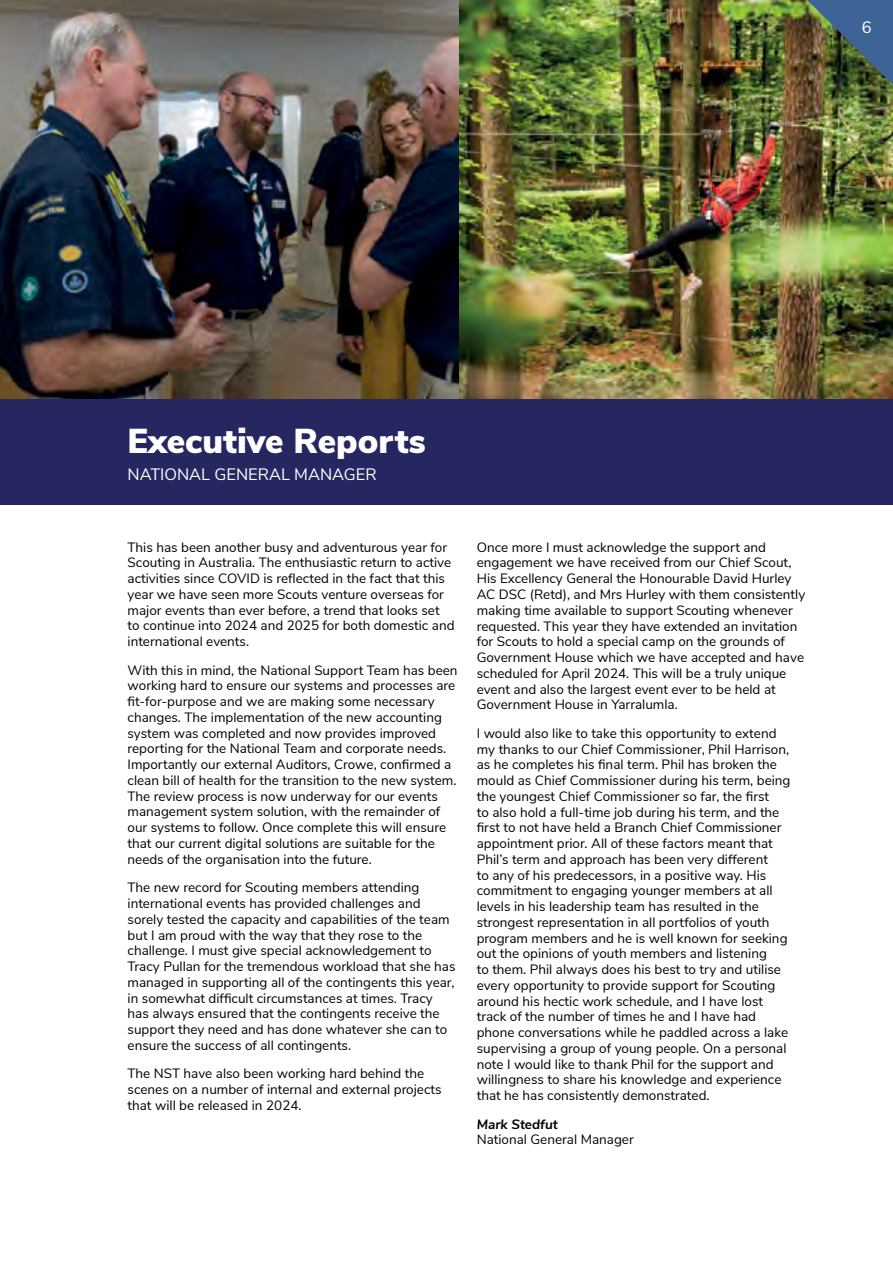
<style>
.page{position:relative;width:893px;height:1263px;background:#fff}
.page>*{position:absolute;margin:0;border:0;box-sizing:border-box;transform-origin:0 0}
.t1{font:900 34.5px "Nunito Sans";color:#fff}
.t2{font:16.5px "Nunito Sans";color:#fff}
.t3{font:13.5px/15.8px "Nunito Sans";color:#000}
.t4{font:italic 700 13.5px "Nunito Sans";color:#000}
</style>
<div class="page">
<img style="left:0;top:0;width:893px;height:397px">
<div style="left:0;top:397px;width:893px;height:108px;background:#262661"></div>
<img style="left:807px;top:0;width:86px;height:85px">
<p class="t2" style="left:862px;top:15px;width:11px">6</p>
<h1 class="t1" style="left:128px;top:416px;width:300px">Executive Reports</h1>
<p class="t2" style="left:128px;top:463px;width:251px">NATIONAL GENERAL MANAGER</p>
<p class="t3" style="left:128px;top:538px;width:328px">This has been another busy and adventurous year for Scouting in Australia. The enthusiastic return to active activities since COVID is reflected in the fact that this year we have seen more Scouts venture overseas for major events than ever before, a trend that looks set to continue into 2024 and 2025 for both domestic and international events.</p>
<p class="t3" style="left:128px;top:661px;width:332px">With this in mind, the National Support Team has been working hard to ensure our systems and processes are fit-for-purpose and we are making some necessary changes. The implementation of the new accounting system was completed and now provides improved reporting for the National Team and corporate needs.<br>Importantly our external Auditors, Crowe, confirmed a clean bill of health for the transition to the new system.<br>The review process is now underway for our events management system solution, with the remainder of our systems to follow. Once complete this will ensure that our current digital solutions are suitable for the needs of the organisation into the future.</p>
<p class="t3" style="left:128px;top:879px;width:329px">The new record for Scouting members attending international events has provided challenges and sorely tested the capacity and capabilities of the team but I am proud with the way that they rose to the challenge. I must give special acknowledgement to Tracy Pullan for the tremendous workload that she has managed in supporting all of the contingents this year, in somewhat difficult circumstances at times. Tracy has always ensured that the contingents receive the support they need and has done whatever she can to ensure the success of all contingents.</p>
<p class="t3" style="left:128px;top:1065px;width:316px">The NST have also been working hard behind the scenes on a number of internal and external projects that will be released in 2024.</p>
<p class="t3" style="left:477px;top:538px;width:330px">Once more I must acknowledge the support and engagement we have received from our Chief Scout, His Excellency General the Honourable David Hurley AC DSC (Retd), and Mrs Hurley with them consistently making time available to support Scouting whenever requested. This year they have extended an invitation for Scouts to hold a special camp on the grounds of Government House which we have accepted and have scheduled for April 2024. This will be a truly unique event and also the largest event ever to be held at Government House in Yarralumla.</p>
<p class="t3" style="left:477px;top:724px;width:315px">I would also like to take this opportunity to extend my thanks to our Chief Commissioner, Phil Harrison, as he completes his final term. Phil has broken the mould as Chief Commissioner during his term, being the youngest Chief Commissioner so far, the first<br>to also hold a full-time job during his term, and the first to not have held a Branch Chief Commissioner appointment prior. All of these factors meant that Phil’s term and approach has been very different<br>to any of his predecessors, in a positive way. His commitment to engaging younger members at all levels in his leadership team has resulted in the strongest representation in all portfolios of youth program members and he is well known for seeking out the opinions of youth members and listening<br>to them. Phil always does his best to try and utilise every opportunity to provide support for Scouting around his hectic work schedule, and I have lost track of the number of times he and I have had phone conversations while he paddled across a lake supervising a group of young people. On a personal note I would like to thank Phil for the support and willingness to share his knowledge and experience that he has consistently demonstrated.</p>
<p class="t4" style="left:477px;top:1114px;width:83px">Mark Stedfut</p>
<p class="t3" style="left:477px;top:1131px;width:159px">National General Manager</p>
</div>
